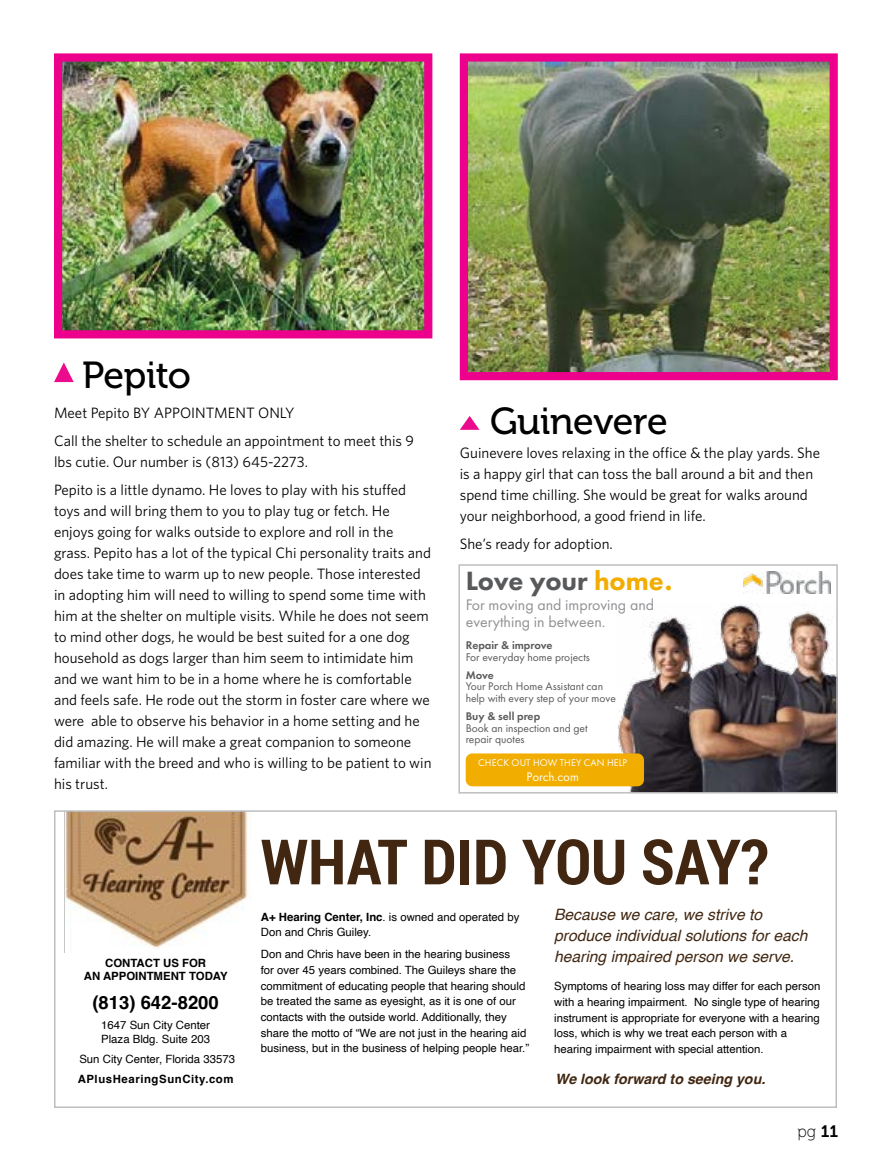
<style>
.page{position:relative;width:891px;height:1162px;background:#fff}
.page>*{position:absolute;margin:0;border:0;box-sizing:border-box;transform-origin:0 0}
.t1{font:700 62.7px "Roboto Condensed";color:#412711}
.t2{font:37.5px "Museo 500";letter-spacing:-.01em;color:#000}
.t3{font:800 27.45px "Futura PT";color:#58595b}
.t4{font:700 18.45px "Helvetica";color:#000}
.t5{font:16.5px "Museo 100";color:#000}
.t6{font:15.9px/17.4px "Futura PT";color:#8f9194}
.t7{font:italic 15.6px/21.3px "Helvetica";color:#412711}
.t8{font:15px/21px "Whitney HTF";color:#000}
.t9{font:italic 700 14.25px "Helvetica";color:#412711}
.t10{font:13.05px "Futura PT";color:#fff}
.t11{font:11.55px/11.6px "Futura PT";color:#58595b}
.t12{font:600 11.55px "Futura PT";color:#58595b}
.t13{font:11.4px/15.6px "Helvetica";color:#000}
.t14{font:700 11.4px/13.6px "Helvetica";color:#000;text-align:center}
.t15{font:700 11.4px "Helvetica";letter-spacing:.05em;color:#000}
.t16{font:10.05px "Futura PT";letter-spacing:.01em;color:#fff}
.s1{color:#f1ad00}
.s2{font-weight:700}
.s3{font-family:"Museo 700"}
</style>
<div class="page">
<img style="left:469px;top:62px;width:360px;height:309px">
<div style="left:460px;top:53px;width:378px;height:327px;border:8px solid #ed008c"></div>
<img style="left:63px;top:62px;width:360px;height:267px">
<div style="left:54px;top:53px;width:378px;height:285px;border:8px solid #ed008c"></div>
<svg style="left:54px;top:362px;width:20px;height:20px"></svg>
<img style="left:65px;top:813px;width:183px;height:135px">
<div style="left:54px;top:810px;width:783px;height:298px;border:2px solid #bcbec0"></div>
<img style="left:743px;top:571px;width:88px;height:23px">
<img style="left:617px;top:603px;width:218px;height:187px">
<div style="left:466px;top:753px;width:178px;height:33px;background:#f1ad00;border-radius:6px"></div>
<div style="left:458px;top:564px;width:380px;height:229px;border:2px solid #bcbec0"></div>
<svg style="left:460px;top:416px;width:19px;height:14px"></svg>
<h2 class="t2" style="left:82px;top:355px;width:110px">Pepito</h2>
<p class="t8" style="left:54px;top:398px;width:362px;line-height:27.8px">Meet Pepito BY APPOINTMENT ONLY<br>Call the shelter to schedule an appointment to meet this 9</p>
<p class="t8" style="left:54px;top:447px;width:354px;line-height:27.8px">lbs cutie. Our number is (813) 645-2273.<br>Pepito is a little dynamo. He loves to play with his stuffed</p>
<p class="t8" style="left:54px;top:499px;width:379px">toys and will bring them to you to play tug or fetch. He enjoys going for walks outside to explore and roll in the grass. Pepito has a lot of the typical Chi personality traits and does take time to warm up to new people. Those interested in adopting him will need to willing to spend some time with him at the shelter on multiple visits. While he does not seem to mind other dogs, he would be best suited for a one dog household as dogs larger than him seem to intimidate him and we want him to be in a home where he is comfortable and feels safe. He rode out the storm in foster care where we were able to observe his behavior in a home setting and he did amazing. He will make a great companion to someone familiar with the breed and who is willing to be patient to win his trust.</p>
<h2 class="t2" style="left:490px;top:400px;width:179px">Guinevere</h2>
<p class="t8" style="left:460px;top:442px;width:362px">Guinevere loves relaxing in the office &amp; the play yards. She is a happy girl that can toss the ball around a bit and then spend time chilling. She would be great for walks around your neighborhood, a good friend in life.</p>
<p class="t8" style="left:460px;top:533px;width:155px">She’s ready for adoption.</p>
<h3 class="t3" style="left:466px;top:564px;width:208px">Love your <span class="s1">home.</span></h3>
<p class="t6" style="left:466px;top:596px;width:190px">For moving and improving and everything in between.</p>
<p class="t12" style="left:466px;top:638px;width:88px">Repair &amp; improve</p>
<p class="t11" style="left:466px;top:651px;width:126px">For everyday home projects</p>
<p class="t12" style="left:466px;top:667px;width:30px">Move</p>
<p class="t11" style="left:466px;top:680px;width:152px">Your Porch Home Assistant can help with every step of your move</p>
<p class="t12" style="left:466px;top:709px;width:76px">Buy &amp; sell prep</p>
<p class="t11" style="left:466px;top:722px;width:123px">Book an inspection and get repair quotes</p>
<p class="t16" style="left:478px;top:756px;width:150px">CHECK OUT HOW THEY CAN HELP</p>
<p class="t10" style="left:527px;top:768px;width:54px">Porch.com</p>
<p class="t14" style="left:84px;top:957px;width:145px">CONTACT US FOR<br>AN APPOINTMENT TODAY</p>
<p class="t4" style="left:92px;top:991px;width:128px">(813) 642-8200</p>
<p class="t13" style="left:101px;top:1018px;width:110px;line-height:13.6px">1647 Sun City Center<br>Plaza Bldg. Suite 203</p>
<p class="t13" style="left:79px;top:1051px;width:157px">Sun City Center, Florida 33573</p>
<p class="t15" style="left:78px;top:1071px;width:157px">APlusHearingSunCity.com</p>
<h1 class="t1" style="left:261px;top:818px;width:509px">WHAT DID YOU SAY?</h1>
<p class="t13" style="left:261px;top:909px;width:260px"><span class="s2">A+ Hearing Center, Inc</span>. is owned and operated by<br>Don and Chris Guiley.</p>
<p class="t13" style="left:261px;top:946px;width:270px">Don and Chris have been in the hearing business<br>for over 45 years combined. The Guileys share the commitment of educating people that hearing should be treated the same as eyesight, as it is one of our contacts with the outside world. Additionally, they share the motto of “We are not just in the hearing aid business, but in the business of helping people hear.”</p>
<p class="t7" style="left:554px;top:903px;width:255px">Because we care, we strive to produce individual solutions for each hearing impaired person we serve.</p>
<p class="t13" style="left:554px;top:978px;width:268px">Symptoms of hearing loss may differ for each person with a hearing impairment. No single type of hearing instrument is appropriate for everyone with a hearing loss, which is why we treat each person with a hearing impairment with special attention.</p>
<p class="t9" style="left:555px;top:1070px;width:212px">We look forward to seeing you.</p>
<p class="t5" style="left:797px;top:1122px;width:42px">pg <span class="s3">11</span></p>
</div>
